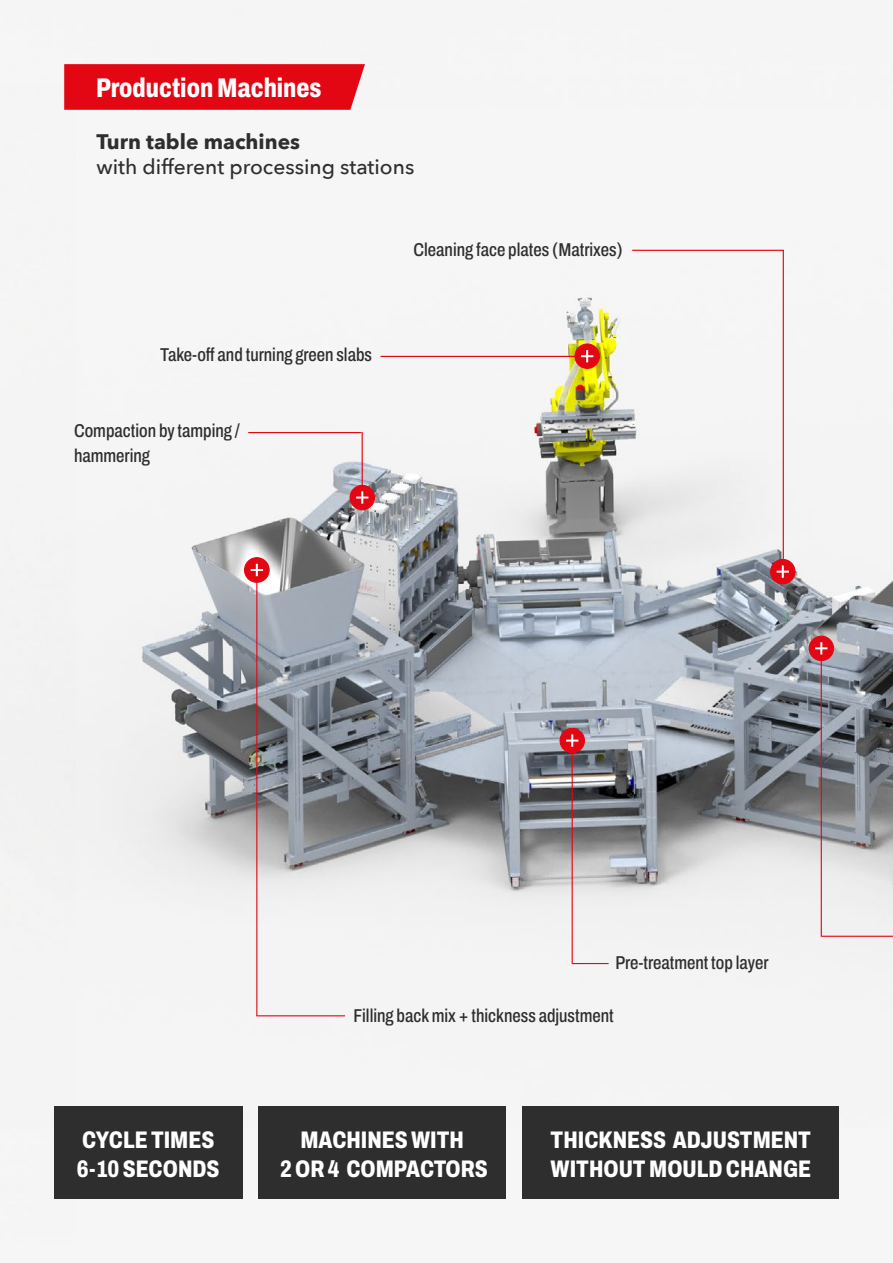
<style>
.page{position:relative;width:893px;height:1263px;background:#fff}
.page>*{position:absolute;margin:0;border:0;box-sizing:border-box;transform-origin:0 0}
.t1{font:800 27px "Archivo Condensed";color:#fff}
.t2{font:800 24px/28.8px "Archivo Condensed";color:#fff}
.t3{font:500 21px "Avenir Next";color:#2f2e2e}
.t4{font:700 21px "Avenir Next";color:#2f2e2e}
.t5{font:500 18.6px/24.9px "Archivo Condensed";color:#2f2e2e}
</style>
<div class="page">
<img style="left:0;top:4px;width:893px;height:1225px">
<hr style="left:783px;top:250px;width:1px;height:317px;background:#e30613">
<hr style="left:632px;top:250px;width:152px;height:1px;background:#e30613">
<div style="left:771px;top:559px;width:24px;height:25px;background:#e30613;border-radius:50%"></div>
<div style="left:770px;top:559px;width:25px;height:25px;border:1px solid #e30613;border-radius:50%"></div>
<svg style="left:777px;top:565px;width:12px;height:13px"></svg>
<div style="left:560px;top:728px;width:24px;height:25px;background:#e30613;border-radius:50%"></div>
<div style="left:559px;top:728px;width:26px;height:25px;border:1px solid #e30613;border-radius:50%"></div>
<svg style="left:566px;top:734px;width:12px;height:13px"></svg>
<div style="left:575px;top:344px;width:24px;height:24px;background:#e30613;border-radius:50%"></div>
<div style="left:574px;top:343px;width:26px;height:26px;border:1px solid #e30613;border-radius:50%"></div>
<hr style="left:381px;top:356px;width:202px;height:1px;background:#e30613">
<svg style="left:581px;top:350px;width:12px;height:12px"></svg>
<div style="left:54px;top:1106px;width:188px;height:92px;background:#2f2e2e"></div>
<div style="left:258px;top:1106px;width:248px;height:92px;background:#2f2e2e"></div>
<div style="left:523px;top:1106px;width:316px;height:92px;background:#2f2e2e"></div>
<hr style="left:572px;top:753px;width:1px;height:211px;background:#e30613">
<hr style="left:573px;top:963px;width:36px;height:1px;background:#e30613">
<hr style="left:256px;top:558px;width:1px;height:458px;background:#e30613">
<hr style="left:362px;top:432px;width:1px;height:69px;background:#e30613">
<div style="left:350px;top:485px;width:24px;height:25px;background:#e30613;border-radius:50%"></div>
<div style="left:350px;top:485px;width:25px;height:25px;border:1px solid #e30613;border-radius:50%"></div>
<svg style="left:356px;top:491px;width:12px;height:13px"></svg>
<hr style="left:248px;top:432px;width:113px;height:1px;background:#e30613">
<hr style="left:821px;top:652px;width:1px;height:285px;background:#e30613">
<hr style="left:822px;top:936px;width:71px;height:1px;background:#e30613">
<div style="left:809px;top:636px;width:24px;height:24px;background:#e30613;border-radius:50%"></div>
<div style="left:809px;top:636px;width:25px;height:25px;border:1px solid #e30613;border-radius:50%"></div>
<svg style="left:815px;top:642px;width:12px;height:12px"></svg>
<hr style="left:256px;top:1015px;width:89px;height:1px;background:#e30613">
<div style="left:245px;top:558px;width:24px;height:24px;background:#e30613;border-radius:50%"></div>
<div style="left:244px;top:557px;width:26px;height:26px;border:1px solid #e30613;border-radius:50%"></div>
<svg style="left:251px;top:564px;width:12px;height:12px"></svg>
<svg style="left:64px;top:64px;width:301px;height:46px"></svg>
<h1 class="t1" style="left:96px;top:67px;width:227px">Production Machines</h1>
<p class="t4" style="left:96px;top:123px;width:205px">Turn table machines</p>
<p class="t3" style="left:96px;top:149px;width:319px">with different processing stations</p>
<p class="t5" style="left:160px;top:342px;width:213px">Take-off and turning green slabs</p>
<p class="t5" style="left:74px;top:418px;width:167px">Compaction by tamping / hammering</p>
<p class="t5" style="left:414px;top:237px;width:211px">Cleaning face plates (Matrixes)</p>
<p class="t5" style="left:615px;top:950px;width:155px">Pre-treatment top layer</p>
<p class="t5" style="left:354px;top:1003px;width:262px">Filling back mix + thickness adjustment</p>
<p class="t2" style="left:77px;top:1125px;width:144px">CYCLE TIMES<br>6-10 SECONDS</p>
<p class="t2" style="left:280px;top:1125px;width:209px;text-align:center">MACHINES WITH<br>2 OR 4 COMPACTORS</p>
<p class="t2" style="left:551px;top:1125px;width:262px">THICKNESS ADJUSTMENT<br>WITHOUT MOULD CHANGE</p>
</div>
